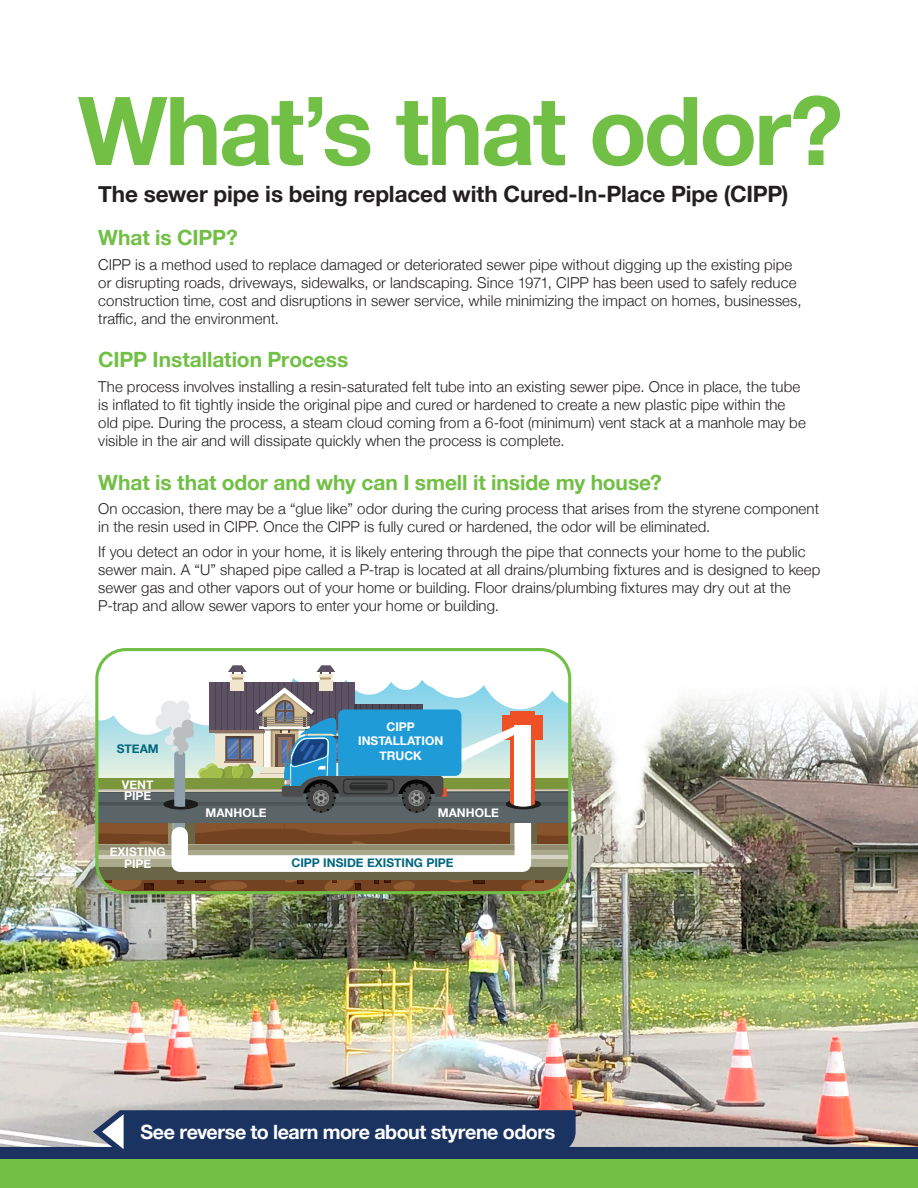
<style>
.page{position:relative;width:918px;height:1188px;background:#fff}
.page>*{position:absolute;margin:0;border:0;box-sizing:border-box;transform-origin:0 0}
.t1{font:700 95.1px "Helvetica Neue";letter-spacing:-.03em;color:#71bf44}
.t2{font:700 22.5px "Helvetica Neue";letter-spacing:-.005em;color:#231f20}
.t3{font:700 21px "Helvetica Neue";letter-spacing:-.005em;color:#71bf44}
.t4{font:700 19.65px "Helvetica Neue";letter-spacing:-.025em;color:#fff}
.t5{font:300 15px/18px "Helvetica Neue";letter-spacing:.005em;color:#231f20}
.t6{font:700 12px/14.4px "Helvetica Neue";color:#fff;text-align:center}
.t7{font:700 12px "Helvetica Neue";color:#00677f}
</style>
<div class="page">
<img style="left:0;top:678px;width:918px;height:432px">
<svg style="left:0;top:1110px;width:918px;height:78px;background:#638568"></svg>
<svg style="left:97px;top:652px;width:473px;height:239px"></svg>
<div style="left:95px;top:648px;width:476px;height:246px;border:3px solid #71bf44;border-radius:29px"></div>
<h1 class="t1" style="left:78px;top:56px;width:767px">What’s that odor?</h1>
<h2 class="t2" style="left:98px;top:176px;width:692px">The sewer pipe is being replaced with Cured-In-Place Pipe (CIPP)</h2>
<h3 class="t3" style="left:98px;top:221px;width:141px">What is CIPP?</h3>
<p class="t5" style="left:98px;top:255px;width:705px">CIPP is a method used to replace damaged or deteriorated sewer pipe without digging up the existing pipe or disrupting roads, driveways, sidewalks, or landscaping. Since 1971, CIPP has been used to safely reduce construction time, cost and disruptions in sewer service, while minimizing the impact on homes, businesses, traffic, and the environment.</p>
<h3 class="t3" style="left:98px;top:343px;width:252px">CIPP Installation Process</h3>
<p class="t5" style="left:98px;top:377px;width:709px">The process involves installing a resin-saturated felt tube into an existing sewer pipe. Once in place, the tube is inflated to fit tightly inside the original pipe and cured or hardened to create a new plastic pipe within the old pipe. During the process, a steam cloud coming from a 6-foot (minimum) vent stack at a manhole may be visible in the air and will dissipate quickly when the process is complete.</p>
<h3 class="t3" style="left:98px;top:466px;width:565px">What is that odor and why can I smell it inside my house?</h3>
<p class="t5" style="left:98px;top:499px;width:722px">On occasion, there may be a “glue like” odor during the curing process that arises from the styrene component in the resin used in CIPP. Once the CIPP is fully cured or hardened, the odor will be eliminated.</p>
<p class="t5" style="left:98px;top:542px;width:724px">If you detect an odor in your home, it is likely entering through the pipe that connects your home to the public sewer main. A “U” shaped pipe called a P-trap is located at all drains/plumbing fixtures and is designed to keep sewer gas and other vapors out of your home or building. Floor drains/plumbing fixtures may dry out at the P-trap and allow sewer vapors to enter your home or building.</p>
<p class="t7" style="left:117px;top:740px;width:43px">STEAM</p>
<p class="t6" style="left:122px;top:779px;width:33px;line-height:11.4px;text-align:left">VENT<br>PIPE</p>
<p class="t6" style="left:110px;top:847px;width:57px;line-height:11.4px">EXISTING<br>PIPE</p>
<p class="t6" style="left:358px;top:720px;width:87px">CIPP<br>INSTALLATION<br>TRUCK</p>
<p class="t6" style="left:206px;top:806px;width:63px">MANHOLE</p>
<p class="t6" style="left:438px;top:806px;width:63px">MANHOLE</p>
<p class="t7" style="left:291px;top:854px;width:164px">CIPP INSIDE EXISTING PIPE</p>
<h3 class="t4" style="left:140px;top:1117px;width:416px">See reverse to learn more about styrene odors</h3>
</div>
